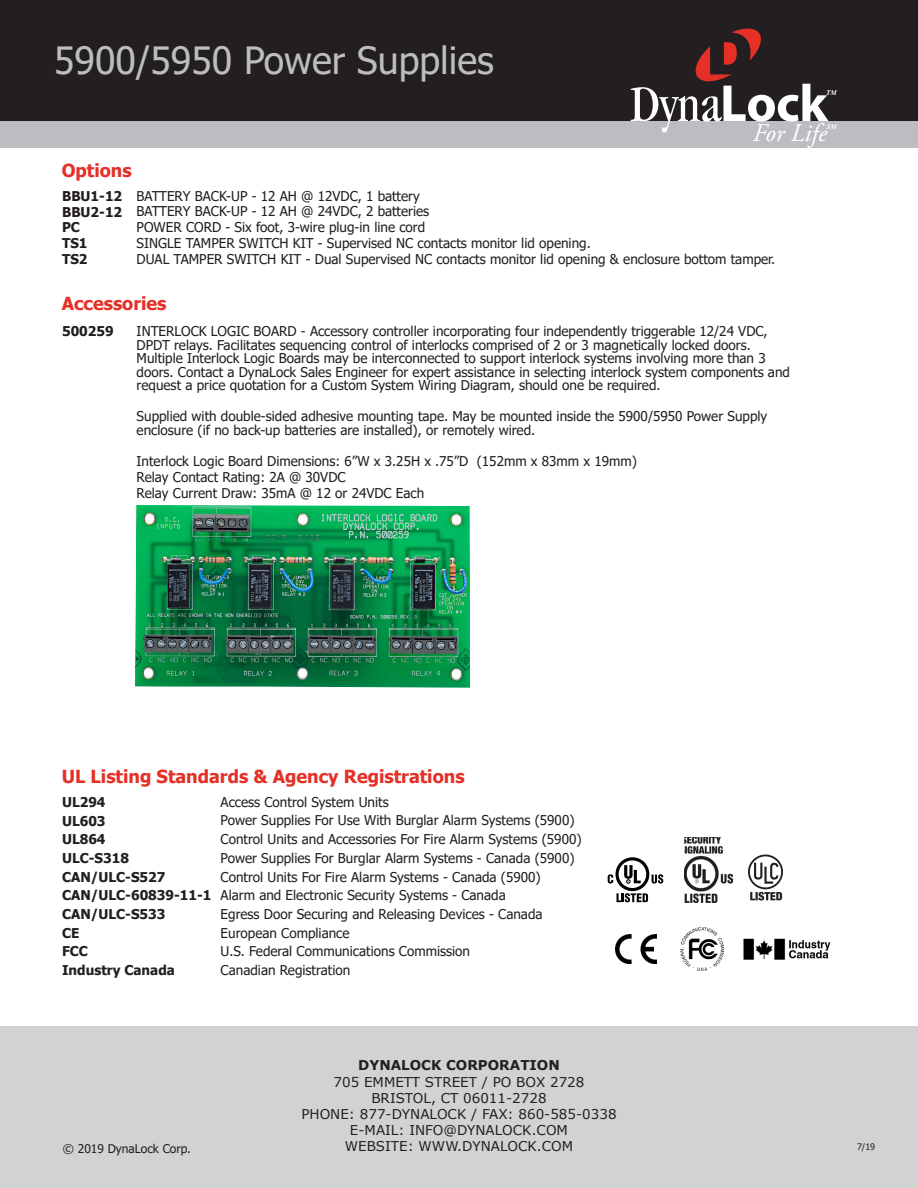
<style>
.page{position:relative;width:918px;height:1188px;background:#fff}
.page>*{position:absolute;margin:0;border:0;box-sizing:border-box;transform-origin:0 0}
.t1{font:condensed 52.5px "Garamond";color:#fff}
.t2{font:37.5px "Tahoma";color:#bcbdc0}
.t3{font:italic 25.5px "Adobe Garamond Pro";color:#fff}
.Body{font:700 18px "Tahoma";color:#e43027}
.Body-2{font:13.5px/13.5px "Tahoma";color:#231f20}
.t4{font:13.5px/16.2px "Verdana";color:#231f20;text-align:center}
.Body-3{font:700 13.5px "Tahoma";color:#231f20}
.t5{font:700 13.5px "Verdana";color:#231f20}
.t6{font:12px "Tahoma";color:#231f20}
.Body-4{font:9px "Tahoma";color:#231f20}
.t7{font:italic 700 7.05px "Times New Roman";color:#fff}
.s1{font-family:"Myriad Pro";font-weight:700;font-stretch:normal}
</style>
<div class="page">
<div style="left:0;top:0;width:918px;height:122px;background:#231f20"></div>
<div style="left:0;top:122px;width:918px;height:26px;background:#bcbdc0"></div>
<div style="left:0;top:1026px;width:918px;height:162px;background:#d1d2d4"></div>
<svg style="left:695px;top:28px;width:66px;height:54px"></svg>
<img style="left:685px;top:837px;width:48px;height:65px">
<img style="left:749px;top:855px;width:34px;height:46px">
<img style="left:680px;top:927px;width:44px;height:43px">
<img style="left:615px;top:934px;width:41px;height:29px">
<img style="left:743px;top:938px;width:88px;height:22px">
<svg style="left:617px;top:893px;width:31px;height:9px"></svg>
<svg style="left:652px;top:874px;width:11px;height:10px"></svg>
<svg style="left:615px;top:857px;width:34px;height:34px"></svg>
<div style="left:619px;top:860px;width:27px;height:28px;background:#fff;border-radius:50%"></div>
<svg style="left:624px;top:865px;width:17px;height:18px"></svg>
<svg style="left:608px;top:874px;width:5px;height:10px"></svg>
<img style="left:135px;top:505px;width:335px;height:183px">
<p class="t2" style="left:54px;top:35px;width:441px">5900/5950 Power Supplies</p>
<p class="t1" style="left:631px;top:75px;width:199px">Dyna<span class="s1">Lock</span></p>
<p class="t7" style="left:826px;top:88px;width:12px">TM</p>
<p class="t3" style="left:753px;top:117px;width:76px">For Life</p>
<p class="t7" style="left:827px;top:122px;width:12px">SM</p>
<p class="Body" style="left:62px;top:158px;width:72px">Options</p>
<p class="Body-3" style="left:62px;top:187px;width:62px">BBU1-12</p>
<p class="Body-3" style="left:62px;top:202px;width:62px">BBU2-12</p>
<p class="Body-3" style="left:62px;top:218px;width:19px">PC</p>
<p class="Body-3" style="left:62px;top:234px;width:27px">TS1</p>
<p class="Body-3" style="left:62px;top:249px;width:27px">TS2</p>
<p class="Body-2" style="left:137px;top:190px;width:285px">BATTERY BACK-UP - 12 AH @ 12VDC, 1 battery</p>
<p class="Body-2" style="left:137px;top:206px;width:294px">BATTERY BACK-UP - 12 AH @ 24VDC, 2 batteries</p>
<p class="Body-2" style="left:137px;top:221px;width:290px">POWER CORD - Six foot, 3-wire plug-in line cord</p>
<p class="Body-2" style="left:137px;top:237px;width:456px">SINGLE TAMPER SWITCH KIT - Supervised NC contacts monitor lid opening.</p>
<p class="Body-2" style="left:137px;top:253px;width:640px">DUAL TAMPER SWITCH KIT - Dual Supervised NC contacts monitor lid opening &amp; enclosure bottom tamper.</p>
<p class="Body" style="left:62px;top:291px;width:106px">Accessories</p>
<p class="Body-3" style="left:62px;top:322px;width:53px">500259</p>
<p class="Body-2" style="left:137px;top:325px;width:655px">INTERLOCK LOGIC BOARD - Accessory controller incorporating four independently triggerable 12/24 VDC, DPDT relays. Facilitates sequencing control of interlocks comprised of 2 or 3 magnetically locked doors.<br>Multiple Interlock Logic Boards may be interconnected to support interlock systems involving more than 3 doors. Contact a DynaLock Sales Engineer for expert assistance in selecting interlock system components and request a price quotation for a Custom System Wiring Diagram, should one be required.</p>
<p class="Body-2" style="left:137px;top:411px;width:632px">Supplied with double-sided adhesive mounting tape. May be mounted inside the 5900/5950 Power Supply enclosure (if no back-up batteries are installed), or remotely wired.</p>
<p class="Body-2" style="left:137px;top:455px;width:502px">Interlock Logic Board Dimensions: 6”W x 3.25H x .75”D (152mm x 83mm x 19mm)</p>
<p class="Body-2" style="left:137px;top:471px;width:211px">Relay Contact Rating: 2A @ 30VDC</p>
<p class="Body-2" style="left:137px;top:487px;width:289px">Relay Current Draw: 35mA @ 12 or 24VDC Each</p>
<p class="Body" style="left:62px;top:764px;width:404px">UL Listing Standards &amp; Agency Registrations</p>
<p class="Body-3" style="left:62px;top:793px;width:45px">UL294</p>
<p class="Body-3" style="left:62px;top:811px;width:45px">UL603</p>
<p class="Body-3" style="left:62px;top:830px;width:45px">UL864</p>
<p class="Body-3" style="left:62px;top:849px;width:68px">ULC-S318</p>
<p class="Body-3" style="left:62px;top:867px;width:105px">CAN/ULC-S527</p>
<p class="Body-3" style="left:62px;top:886px;width:151px">CAN/ULC-60839-11-1</p>
<p class="Body-3" style="left:62px;top:905px;width:105px">CAN/ULC-S533</p>
<p class="Body-3" style="left:62px;top:923px;width:19px">CE</p>
<p class="Body-3" style="left:62px;top:942px;width:27px">FCC</p>
<p class="Body-3" style="left:62px;top:961px;width:114px">Industry Canada</p>
<p class="Body-2" style="left:221px;top:796px;width:170px">Access Control System Units</p>
<p class="Body-2" style="left:221px;top:815px;width:355px">Power Supplies For Use With Burglar Alarm Systems (5900)</p>
<p class="Body-2" style="left:221px;top:833px;width:362px">Control Units and Accessories For Fire Alarm Systems (5900)</p>
<p class="Body-2" style="left:221px;top:852px;width:355px">Power Supplies For Burglar Alarm Systems - Canada (5900)</p>
<p class="Body-2" style="left:221px;top:871px;width:322px">Control Units For Fire Alarm Systems - Canada (5900)</p>
<p class="Body-2" style="left:221px;top:889px;width:287px">Alarm and Electronic Security Systems - Canada</p>
<p class="Body-2" style="left:221px;top:908px;width:323px">Egress Door Securing and Releasing Devices - Canada</p>
<p class="Body-2" style="left:221px;top:927px;width:131px">European Compliance</p>
<p class="Body-2" style="left:221px;top:945px;width:251px">U.S. Federal Communications Commission</p>
<p class="Body-2" style="left:221px;top:964px;width:131px">Canadian Registration</p>
<p class="t5" style="left:358px;top:1056px;width:203px">DYNALOCK CORPORATION</p>
<p class="t4" style="left:301px;top:1074px;width:317px">705 EMMETT STREET / PO BOX 2728<br>BRISTOL, CT 06011-2728<br>PHONE: 877-DYNALOCK / FAX: 860-585-0338<br>E-MAIL: INFO@DYNALOCK.COM</p>
<p class="t6" style="left:63px;top:1140px;width:129px">© 2019 DynaLock Corp.</p>
<p class="t4" style="left:345px;top:1138px;width:230px">WEBSITE: WWW.DYNALOCK.COM</p>
<p class="Body-4" style="left:857px;top:1141px;width:20px">7/19</p>
</div>
